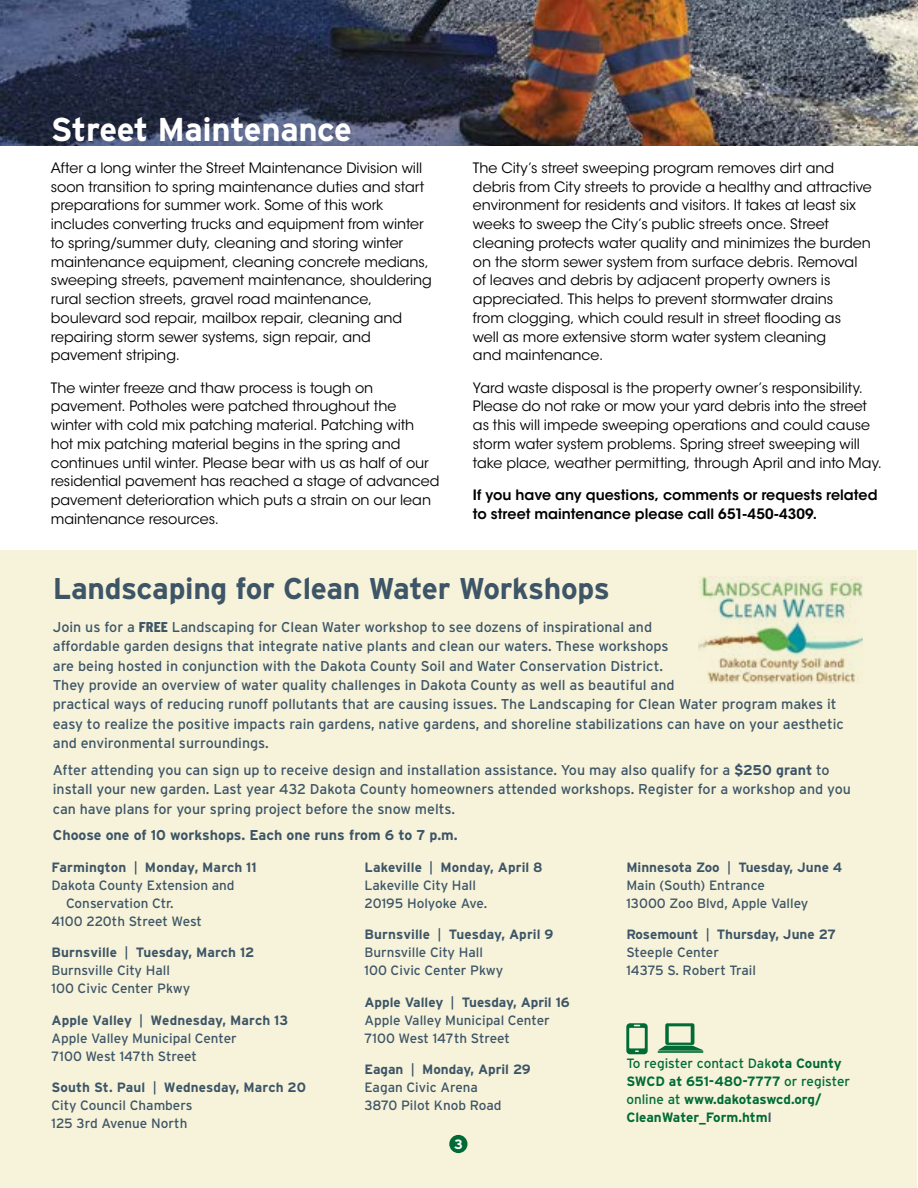
<style>
.page{position:relative;width:918px;height:1188px;background:#fff}
.page>*{position:absolute;margin:0;border:0;box-sizing:border-box;transform-origin:0 0}
.t1{font:700 33px "Interstate";letter-spacing:-.01em;color:#fff}
.t2{font:700 30px "Interstate";letter-spacing:-.01em;color:#3d5567}
.t3{font:14.25px/18.8px "ITC Avant Garde Std";color:#000}
.t4{font:14.25px/19.5px "Interstate";color:#3d5567}
.t5{font:600 14.25px/18.8px "ITC Avant Garde Std";color:#000}
.t6{font:700 14.25px "Interstate";color:#3d5567}
.t7{font:13.5px/18px "Interstate";color:#3d5567}
.t8{font:700 13.5px/18px "Interstate";letter-spacing:-.005em;color:#006b35}
.t9{font:700 13.5px "Interstate";letter-spacing:.01em;color:#3d5567}
.t10{font:700 13.5px "Interstate";color:#fff}
.s1{font-weight:900;font-stretch:condensed}
.s2{font-weight:700}
.s3{font-weight:400}
.s4{color:#3d5567}
</style>
<div class="page">
<img style="left:0;top:0;width:918px;height:146px">
<div style="left:0;top:551px;width:917px;height:637px;background:#f7f3da"></div>
<div style="left:449px;top:1135px;width:19px;height:18px;background:#006b35;border-radius:50%"></div>
<img style="left:698px;top:576px;width:165px;height:107px">
<svg style="left:658px;top:1023px;width:46px;height:28px"></svg>
<hr style="left:658px;top:1051px;width:45px;height:2px;background:#006b35">
<svg style="left:626px;top:1023px;width:22px;height:31px"></svg>
<h1 class="t1" style="left:51px;top:111px;width:303px">Street Maintenance</h1>
<p class="t3" style="left:51px;top:158px;width:383px">After a long winter the Street Maintenance Division will soon transition to spring maintenance duties and start preparations for summer work. Some of this work includes converting trucks and equipment from winter to spring/summer duty, cleaning and storing winter maintenance equipment, cleaning concrete medians, sweeping streets, pavement maintenance, shouldering rural section streets, gravel road maintenance, boulevard sod repair, mailbox repair, cleaning and repairing storm sewer systems, sign repair, and pavement striping.</p>
<p class="t3" style="left:51px;top:378px;width:390px">The winter freeze and thaw process is tough on pavement. Potholes were patched throughout the winter with cold mix patching material. Patching with hot mix patching material begins in the spring and continues until winter. Please bear with us as half of our residential pavement has reached a stage of advanced pavement deterioration which puts a strain on our lean maintenance resources.</p>
<p class="t3" style="left:473px;top:158px;width:400px">The City’s street sweeping program removes dirt and debris from City streets to provide a healthy and attractive environment for residents and visitors. It takes at least six weeks to sweep the City’s public streets once. Street cleaning protects water quality and minimizes the burden on the storm sewer system from surface debris. Removal of leaves and debris by adjacent property owners is appreciated. This helps to prevent stormwater drains<br>from clogging, which could result in street flooding as<br>well as more extensive storm water system cleaning<br>and maintenance.</p>
<p class="t3" style="left:473px;top:378px;width:411px">Yard waste disposal is the property owner’s responsibility.<br>Please do not rake or mow your yard debris into the street as this will impede sweeping operations and could cause storm water system problems. Spring street sweeping will take place, weather permitting, through April and into May.</p>
<p class="t5" style="left:473px;top:485px;width:406px">If you have any questions, comments or requests related to street maintenance please call 651-450-4309.</p>
<h2 class="t2" style="left:53px;top:571px;width:559px">Landscaping for Clean Water Workshops</h2>
<p class="t4" style="left:53px;top:617px;width:793px">Join us for a <span class="s1">FREE</span> Landscaping for Clean Water workshop to see dozens of inspirational and<br>affordable garden designs that integrate native plants and clean our waters. These workshops<br>are being hosted in conjunction with the Dakota County Soil and Water Conservation District.<br>They provide an overview of water quality challenges in Dakota County as well as beautiful and<br>practical ways of reducing runoff pollutants that are causing issues. The Landscaping for Clean Water program makes it easy to realize the positive impacts rain gardens, native gardens, and shoreline stabilizations can have on your aesthetic and environmental surroundings.</p>
<p class="t4" style="left:53px;top:760px;width:800px">After attending you can sign up to receive design and installation assistance. You may also qualify for a <span class="s2">$250 grant</span> to install your new garden. Last year 432 Dakota County homeowners attended workshops. Register for a workshop and you can have plans for your spring project before the snow melts.</p>
<p class="t6" style="left:53px;top:827px;width:406px">Choose one of 10 workshops. Each one runs from 6 to 7 p.m.</p>
<p class="t9" style="left:51px;top:860px;width:207px">Farmington <span class="s3">|</span> Monday, March 11</p>
<p class="t7" style="left:51px;top:876px;width:185px">Dakota County Extension and</p>
<p class="t7" style="left:66px;top:894px;width:109px">Conservation Ctr.</p>
<p class="t7" style="left:51px;top:912px;width:152px">4100 220th Street West</p>
<p class="t7" style="left:51px;top:943px;width:205px"><span class="s2">Burnsville</span> | <span class="s2">Tuesday, March 12<br></span>Burnsville City Hall<br>100 Civic Center Pkwy</p>
<p class="t7" style="left:51px;top:1011px;width:238px"><span class="s2">Apple Valley</span> | <span class="s2">Wednesday, March 13<br></span>Apple Valley Municipal Center<br>7100 West 147th Street</p>
<p class="t7" style="left:51px;top:1078px;width:256px"><span class="s2">South St. Paul</span> | <span class="s2">Wednesday, March 20<br></span>City Council Chambers<br>125 3rd Avenue North</p>
<p class="t7" style="left:626px;top:858px;width:217px"><span class="s2">Minnesota Zoo</span> | <span class="s2">Tuesday, June 4<br></span>Main (South) Entrance<br>13000 Zoo Blvd, Apple Valley</p>
<p class="t7" style="left:626px;top:925px;width:211px"><span class="s2">Rosemount</span> | <span class="s2">Thursday, June 27<br></span>Steeple Center<br>14375 S. Robert Trail</p>
<p class="t7" style="left:364px;top:858px;width:180px"><span class="s2">Lakeville</span> | <span class="s2">Monday, April 8<br></span>Lakeville City Hall<br>20195 Holyoke Ave.</p>
<p class="t7" style="left:364px;top:925px;width:191px"><span class="s2">Burnsville</span> | <span class="s2">Tuesday, April 9<br></span>Burnsville City Hall<br>100 Civic Center Pkwy</p>
<p class="t7" style="left:364px;top:993px;width:207px"><span class="s2">Apple Valley</span> | <span class="s2">Tuesday, April 16<br></span>Apple Valley Municipal Center<br>7100 West 147th Street</p>
<p class="t7" style="left:364px;top:1060px;width:168px"><span class="s2">Eagan</span> | <span class="s2">Monday, April 29<br></span>Eagan Civic Arena<br>3870 Pilot Knob Road</p>
<p class="t8" style="left:626px;top:1054px;width:225px"><span class="s3">To register contact Dak</span>ota County<br>SWCD at 651-480-7777 <span class="s3">or register online at</span> www.dakotaswcd.org/<br>CleanWater_Form.htm<span class="s4">l</span></p>
<p class="t10" style="left:454px;top:1136px;width:10px">3</p>
</div>
